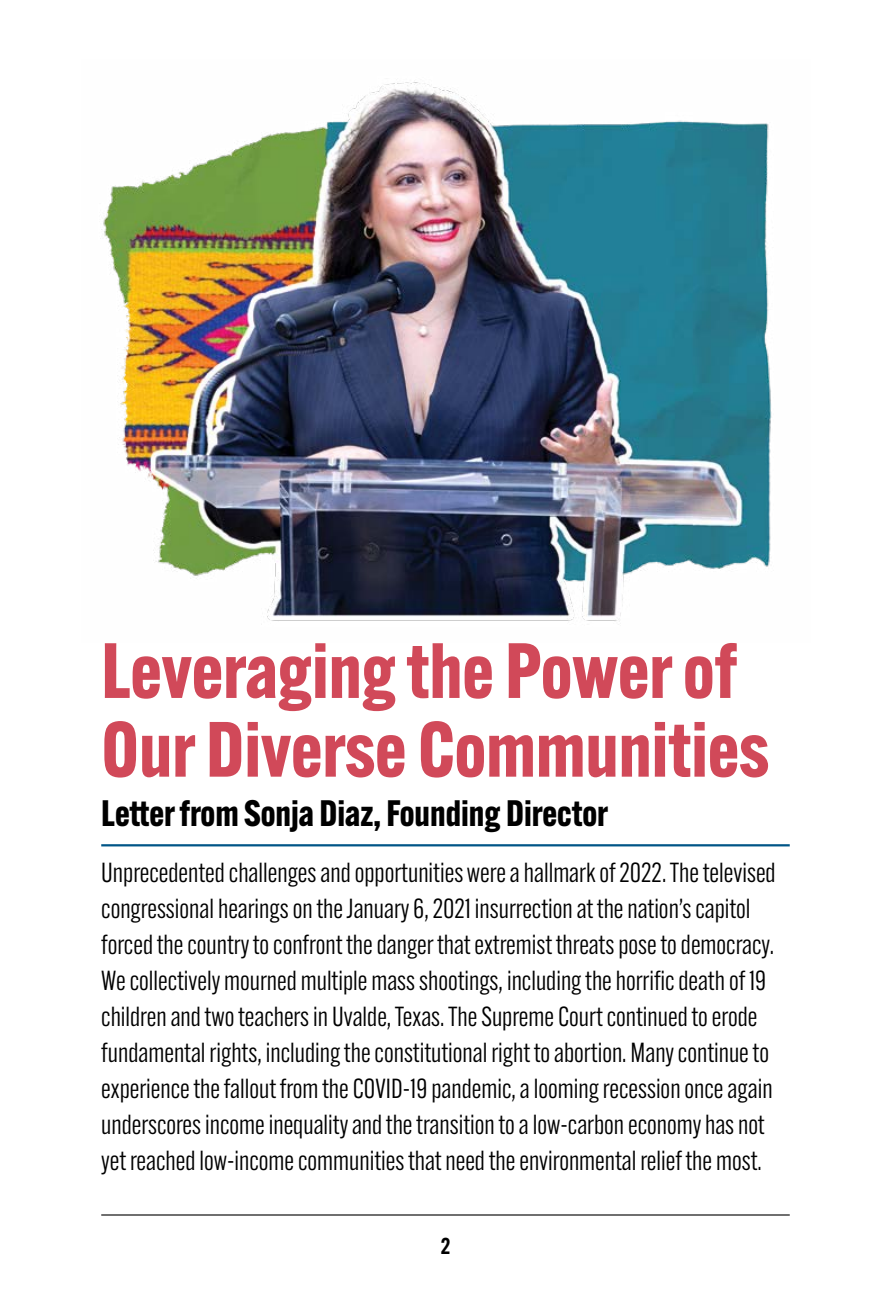
<style>
.page{position:relative;width:891px;height:1296px;background:#fff}
.page>*{position:absolute;margin:0;border:0;box-sizing:border-box;transform-origin:0 0}
.t1{font:700 76.5px/78.8px "Alternate Gothic ATF";color:#d14959}
.t2{font:700 36px "Alternate Gothic ATF";color:#000}
.t3{font:27px/36px "Alternate Gothic ATF";color:#000}
.t4{font:600 22.5px "Alternate Gothic ATF";color:#000}
</style>
<div class="page">
<hr style="left:101px;top:1214px;width:689px;height:2px;background:#000">
<hr style="left:101px;top:844px;width:689px;height:2px;background:#005587">
<img style="left:101px;top:82px;width:671px;height:539px">
<h1 class="t1" style="left:101px;top:631px;width:669px">Leveraging the Power of<br>Our Diverse Communities</h1>
<h2 class="t2" style="left:101px;top:791px;width:509px">Letter from Sonja Diaz, Founding Director</h2>
<p class="t3" style="left:101px;top:855px;width:676px">Unprecedented challenges and opportunities were a hallmark of 2022. The televised congressional hearings on the January 6, 2021 insurrection at the nation’s capitol forced the country to confront the danger that extremist threats pose to democracy.<br>We collectively mourned multiple mass shootings, including the horrific death of 19 children and two teachers in Uvalde, Texas. The Supreme Court continued to erode fundamental rights, including the constitutional right to abortion. Many continue to experience the fallout from the COVID-19 pandemic, a looming recession once again underscores income inequality and the transition to a low-carbon economy has not yet reached low-income communities that need the environmental relief the most.</p>
<p class="t4" style="left:441px;top:1232px;width:11px">2</p>
</div>
